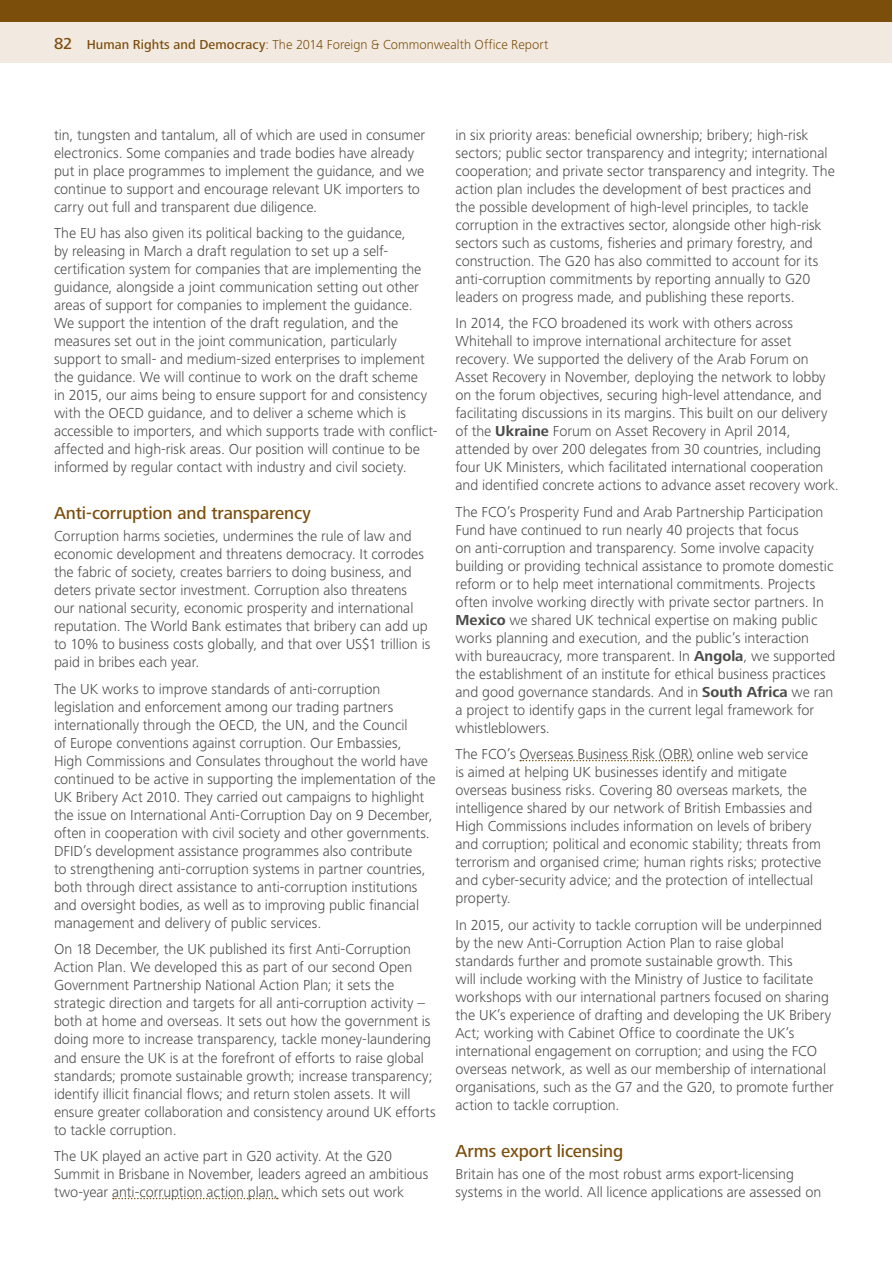
<style>
.page{position:relative;width:893px;height:1263px;background:#fff}
.page>*{position:absolute;margin:0;border:0;box-sizing:border-box;transform-origin:0 0}
.t1{font:500 18px "Frutiger Next LT";letter-spacing:-.01em;color:#7c4e0c}
.t2{font:300 15px/18px "Frutiger Next LT";letter-spacing:-.005em;color:#4a4a49}
.t3{font:300 13.5px "Frutiger Next LT";letter-spacing:.005em;color:#7c4e0c}
.s1{font-weight:500;font-size:16.5px}
.s2{font-weight:500}
.s3{font-weight:700}
</style>
<div class="page">
<div style="left:0;top:0;width:892px;height:63px;background:#f2eae1"></div>
<div style="left:0;top:0;width:892px;height:21px;background:#7c4e0c"></div>
<svg style="left:113px;top:1198px;width:165px;height:1px"></svg>
<svg style="left:520px;top:760px;width:173px;height:1px"></svg>
<p class="t3" style="left:54px;top:37px;width:496px"><span class="s1">82</span> <span class="s2">Human Rights and Democracy</span>: The 2014 Foreign &amp; Commonwealth Office Report</p>
<p class="t2" style="left:54px;top:126px;width:373px">tin, tungsten and tantalum, all of which are used in consumer electronics. Some companies and trade bodies have already put in place programmes to implement the guidance, and we continue to support and encourage relevant UK importers to carry out full and transparent due diligence.</p>
<p class="t2" style="left:54px;top:224px;width:385px">The EU has also given its political backing to the guidance,<br>by releasing in March a draft regulation to set up a self&shy;certification system for companies that are implementing the guidance, alongside a joint communication setting out other areas of support for companies to implement the guidance.<br>We support the intention of the draft regulation, and the measures set out in the joint communication, particularly support to small- and medium-sized enterprises to implement the guidance. We will continue to work on the draft scheme<br>in 2015, our aims being to ensure support for and consistency with the OECD guidance, and to deliver a scheme which is accessible to importers, and which supports trade with conflict&shy;affected and high-risk areas. Our position will continue to be informed by regular contact with industry and civil society.</p>
<p class="t1" style="left:54px;top:503px;width:259px">Anti-corruption and transparency</p>
<p class="t2" style="left:54px;top:527px;width:378px">Corruption harms societies, undermines the rule of law and economic development and threatens democracy. It corrodes the fabric of society, creates barriers to doing business, and deters private sector investment. Corruption also threatens our national security, economic prosperity and international reputation. The World Bank estimates that bribery can add up to 10% to business costs globally, and that over US$1 trillion is paid in bribes each year.</p>
<p class="t2" style="left:54px;top:680px;width:383px">The UK works to improve standards of anti-corruption legislation and enforcement among our trading partners internationally through the OECD, the UN, and the Council<br>of Europe conventions against corruption. Our Embassies,<br>High Commissions and Consulates throughout the world have continued to be active in supporting the implementation of the UK Bribery Act 2010. They carried out campaigns to highlight the issue on International Anti-Corruption Day on 9 December, often in cooperation with civil society and other governments.<br>DFID’s development assistance programmes also contribute<br>to strengthening anti-corruption systems in partner countries, both through direct assistance to anti-corruption institutions and oversight bodies, as well as to improving public financial management and delivery of public services.</p>
<p class="t2" style="left:54px;top:940px;width:383px">On 18 December, the UK published its first Anti-Corruption Action Plan. We developed this as part of our second Open Government Partnership National Action Plan; it sets the strategic direction and targets for all anti-corruption activity – both at home and overseas. It sets out how the government is doing more to increase transparency, tackle money-laundering and ensure the UK is at the forefront of efforts to raise global standards; promote sustainable growth; increase transparency; identify illicit financial flows; and return stolen assets. It will ensure greater collaboration and consistency around UK efforts to tackle corruption.</p>
<p class="t2" style="left:54px;top:1147px;width:376px">The UK played an active part in G20 activity. At the G20<br>Summit in Brisbane in November, leaders agreed an ambitious two-year anti-corruption action plan, which sets out work</p>
<p class="t2" style="left:455px;top:126px;width:381px">in six priority areas: beneficial ownership; bribery; high-risk sectors; public sector transparency and integrity; international cooperation; and private sector transparency and integrity. The action plan includes the development of best practices and<br>the possible development of high-level principles, to tackle corruption in the extractives sector, alongside other high-risk sectors such as customs, fisheries and primary forestry, and construction. The G20 has also committed to account for its anti-corruption commitments by reporting annually to G20 leaders on progress made, and publishing these reports.</p>
<p class="t2" style="left:455px;top:314px;width:385px">In 2014, the FCO broadened its work with others across Whitehall to improve international architecture for asset recovery. We supported the delivery of the Arab Forum on Asset Recovery in November, deploying the network to lobby on the forum objectives, securing high-level attendance, and facilitating discussions in its margins. This built on our delivery of the <span class="s3">Ukraine</span> Forum on Asset Recovery in April 2014, attended by over 200 delegates from 30 countries, including four UK Ministers, which facilitated international cooperation and identified concrete actions to advance asset recovery work.</p>
<p class="t2" style="left:455px;top:503px;width:381px">The FCO’s Prosperity Fund and Arab Partnership Participation Fund have continued to run nearly 40 projects that focus<br>on anti-corruption and transparency. Some involve capacity building or providing technical assistance to promote domestic reform or to help meet international commitments. Projects often involve working directly with private sector partners. In <span class="s3">Mexico</span> we shared UK technical expertise on making public works planning and execution, and the public’s interaction with bureaucracy, more transparent. In <span class="s3">Angola</span>, we supported the establishment of an institute for ethical business practices and good governance standards. And in <span class="s3">South Africa</span> we ran a project to identify gaps in the current legal framework for whistleblowers.</p>
<p class="t2" style="left:455px;top:745px;width:367px">The FCO’s Overseas Business Risk (OBR) online web service<br>is aimed at helping UK businesses identify and mitigate overseas business risks. Covering 80 overseas markets, the intelligence shared by our network of British Embassies and High Commissions includes information on levels of bribery and corruption; political and economic stability; threats from terrorism and organised crime; human rights risks; protective and cyber-security advice; and the protection of intellectual property.</p>
<p class="t2" style="left:455px;top:916px;width:380px">In 2015, our activity to tackle corruption will be underpinned by the new Anti-Corruption Action Plan to raise global standards further and promote sustainable growth. This<br>will include working with the Ministry of Justice to facilitate workshops with our international partners focused on sharing the UK’s experience of drafting and developing the UK Bribery Act; working with Cabinet Office to coordinate the UK’s international engagement on corruption; and using the FCO overseas network, as well as our membership of international organisations, such as the G7 and the G20, to promote further action to tackle corruption.</p>
<p class="t1" style="left:455px;top:1141px;width:169px">Arms export licensing</p>
<p class="t2" style="left:455px;top:1165px;width:367px">Britain has one of the most robust arms export-licensing systems in the world. All licence applications are assessed on</p>
</div>
